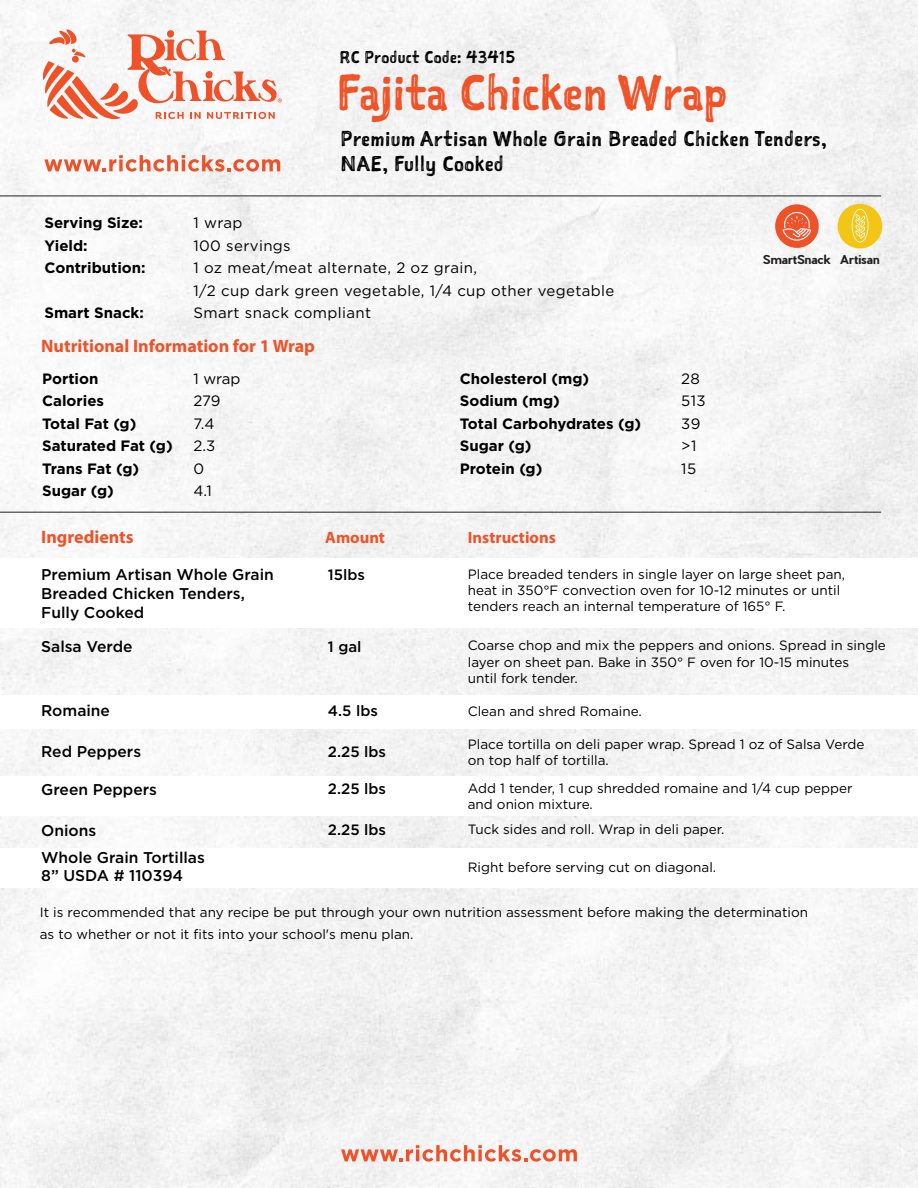
<style>
.page{position:relative;width:918px;height:1188px;background:#f5f5f5}
.page>*{position:absolute;margin:0;border:0;box-sizing:border-box;transform-origin:0 0}
.t1{font:48px "Sketchnote Square";color:#ef5328}
.t2{font:20.4px/24.5px "Sketchnote Square";letter-spacing:.025em;color:#000}
.t3{font:700 18px "Myriad Pro";color:#ef5229}
.t4{font:700 16.5px "Myriad Pro";color:#ef5229}
.t5{font:16.2px "Sketchnote Square";letter-spacing:.025em;color:#000}
.t6{font:500 15.6px/18.8px "Gotham";color:#000}
.t7{font:700 15px/22.5px "Gotham";color:#000}
.t8{font:15px/22.5px "Gotham";letter-spacing:.025em;color:#000}
.t9{font:500 15px "Gotham";color:#000}
.t10{font:13.5px/16.2px "Gotham";color:#000}
.t11{font:700 12px "Pier Sans";color:#231f20}
</style>
<div class="page">
<div style="left:0;top:558px;width:918px;height:70px;background:#fff"></div>
<div style="left:0;top:695px;width:918px;height:34px;background:#fff"></div>
<div style="left:0;top:777px;width:918px;height:39px;background:#fff"></div>
<div style="left:0;top:848px;width:918px;height:39px;background:#fff"></div>
<svg style="left:43px;top:28px;width:239px;height:91px"></svg>
<svg style="left:44px;top:155px;width:236px;height:17px"></svg>
<svg style="left:341px;top:1145px;width:236px;height:17px"></svg>
<hr style="left:0;top:196px;width:881px;height:1px;background:#231f20">
<hr style="left:0;top:512px;width:881px;height:1px;background:#231f20">
<div style="left:775px;top:204px;width:44px;height:44px;background:#ef5229;border-radius:50%"></div>
<svg style="left:782px;top:212px;width:29px;height:29px"></svg>
<div style="left:838px;top:204px;width:44px;height:44px;background:#f3c517;border-radius:50%"></div>
<svg style="left:852px;top:209px;width:16px;height:33px"></svg>
<p class="t5" style="left:340px;top:46px;width:177px">RC Product Code: 43415</p>
<h1 class="t1" style="left:336px;top:60px;width:393px">Fajita Chicken Wrap</h1>
<h2 class="t2" style="left:341px;top:126px;width:488px">Premium Artisan Whole Grain Breaded Chicken Tenders,<br>NAE, Fully Cooked</h2>
<p class="t7" style="left:44px;top:212px;width:103px">Serving Size:<br>Yield:<br>Contribution:</p>
<p class="t7" style="left:44px;top:302px;width:101px">Smart Snack:</p>
<p class="t8" style="left:193px;top:211px;width:422px">1 wrap<br>100 servings<br>1 oz meat/meat alternate, 2 oz grain,<br>1/2 cup dark green vegetable, 1/4 cup other vegetable<br>Smart snack compliant</p>
<h3 class="t3" style="left:41px;top:334px;width:275px">Nutritional Information for 1 Wrap</h3>
<p class="t7" style="left:42px;top:367px;width:132px">Portion<br>Calories<br>Total Fat (g)<br>Saturated Fat (g)<br>Trans Fat (g)<br>Sugar (g)</p>
<p class="t8" style="left:193px;top:367px;width:49px">1 wrap<br>279<br>7.4<br>2.3<br>0<br>4.1</p>
<p class="t7" style="left:460px;top:367px;width:183px">Cholesterol (mg)<br>Sodium (mg)<br>Total Carbohydrates (g)<br>Sugar (g)<br>Protein (g)</p>
<p class="t8" style="left:681px;top:367px;width:26px">28<br>513<br>39 &gt;1<br>15</p>
<p class="t11" style="left:763px;top:251px;width:118px">SmartSnack Artisan</p>
<h3 class="t3" style="left:41px;top:525px;width:94px">Ingredients</h3>
<p class="t4" style="left:325px;top:527px;width:61px">Amount</p>
<p class="t4" style="left:468px;top:527px;width:90px">Instructions</p>
<p class="t6" style="left:41px;top:565px;width:234px">Premium Artisan Whole Grain<br>Breaded Chicken Tenders,<br>Fully Cooked</p>
<p class="t6" style="left:41px;top:637px;width:93px">Salsa Verde</p>
<p class="t10" style="left:468px;top:565px;width:379px">Place breaded tenders in single layer on large sheet pan, heat in 350°F convection oven for 10-12 minutes or until tenders reach an internal temperature of 165° F.</p>
<p class="t9" style="left:328px;top:565px;width:39px">15lbs</p>
<p class="t10" style="left:468px;top:637px;width:420px">Coarse chop and mix the peppers and onions. Spread in single layer on sheet pan. Bake in 350° F oven for 10-15 minutes<br>until fork tender.</p>
<p class="t10" style="left:468px;top:703px;width:176px">Clean and shred Romaine.</p>
<p class="t9" style="left:328px;top:637px;width:35px">1 gal</p>
<p class="t6" style="left:41px;top:701px;width:70px">Romaine</p>
<p class="t9" style="left:328px;top:701px;width:51px">4.5 lbs</p>
<p class="t6" style="left:41px;top:742px;width:102px">Red Peppers</p>
<p class="t10" style="left:468px;top:735px;width:398px">Place tortilla on deli paper wrap. Spread 1 oz of Salsa Verde on top half of tortilla.</p>
<p class="t9" style="left:328px;top:742px;width:60px">2.25 lbs</p>
<p class="t6" style="left:41px;top:780px;width:117px">Green Peppers</p>
<p class="t10" style="left:468px;top:780px;width:386px">Add 1 tender, 1 cup shredded romaine and 1/4 cup pepper and onion mixture.</p>
<p class="t9" style="left:328px;top:779px;width:60px">2.25 lbs</p>
<p class="t6" style="left:41px;top:821px;width:57px">Onions</p>
<p class="t9" style="left:328px;top:820px;width:60px">2.25 lbs</p>
<p class="t10" style="left:468px;top:821px;width:258px">Tuck sides and roll. Wrap in deli paper.</p>
<p class="t6" style="left:41px;top:848px;width:165px">Whole Grain Tortillas<br>8” USDA # 110394</p>
<p class="t10" style="left:468px;top:859px;width:250px">Right before serving cut on diagonal.</p>
<p class="t10" style="left:40px;top:902px;width:770px;line-height:21.5px">It is recommended that any recipe be put through your own nutrition assessment before making the determination as to whether or not it fits into your school's menu plan.</p>
</div>
